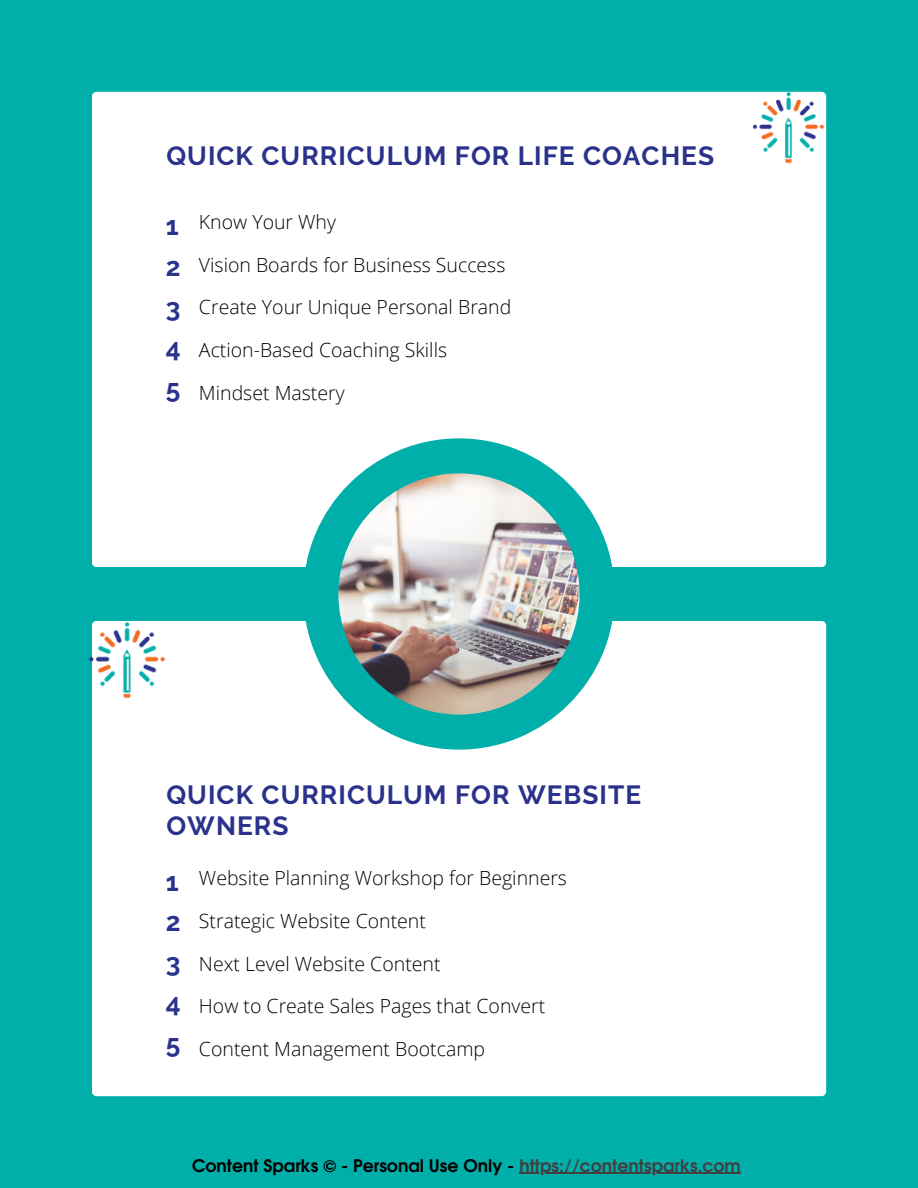
<style>
.page{position:relative;width:918px;height:1188px;background:#00afa9}
.page>*{position:absolute;margin:0;border:0;box-sizing:border-box;transform-origin:0 0}
.t1{font:700 26.25px/40.7px "Raleway";letter-spacing:.04em;color:#2b328c;text-align:justify}
.t2{font:300 19.5px/42.8px "Open Sans";color:#000}
.t3{font:700 17.25px "Te X Gyre Adventor";color:#000}
.s1{color:#404041}
</style>
<div class="page">
<div style="left:92px;top:92px;width:734px;height:475px;background:#fff;border-radius:5px"></div>
<div style="left:92px;top:621px;width:734px;height:475px;background:#fff;border-radius:5px"></div>
<div style="left:303px;top:438px;width:312px;height:312px;background:#00afa9;border-radius:50%"></div>
<img style="left:338px;top:473px;width:242px;height:242px;border-radius:50%">
<hr style="left:519px;top:1173px;width:222px;height:1px;background:#404041">
<img style="left:752px;top:91px;width:74px;height:73px">
<img style="left:88px;top:621px;width:78px;height:78px">
<h1 class="t1" style="left:166px;top:136px;width:549px">QUICK CURRICULUM FOR LIFE COACHES</h1>
<h1 class="t1" style="left:166px;top:206px;width:16px">1<br>2<br>3<br>4<br>5</h1>
<p class="t2" style="left:199px;top:200px;width:314px">Know Your Why<br>Vision Boards for Business Success<br>Create Your Unique Personal Brand<br>Action-Based Coaching Skills<br>Mindset Mastery</p>
<h1 class="t1" style="left:166px;top:779px;width:476px;line-height:31.7px">QUICK CURRICULUM FOR WEBSITE<br>OWNERS</h1>
<h1 class="t1" style="left:166px;top:861px;width:16px">1<br>2<br>3<br>4<br>5</h1>
<p class="t2" style="left:199px;top:856px;width:370px">Website Planning Workshop for Beginners<br>Strategic Website Content<br>Next Level Website Content<br>How to Create Sales Pages that Convert<br>Content Management Bootcamp</p>
<p class="t3" style="left:192px;top:1150px;width:550px">Content Sparks © - Personal Use Only - <span class="s1">https://contentsparks.com</span></p>
</div>
